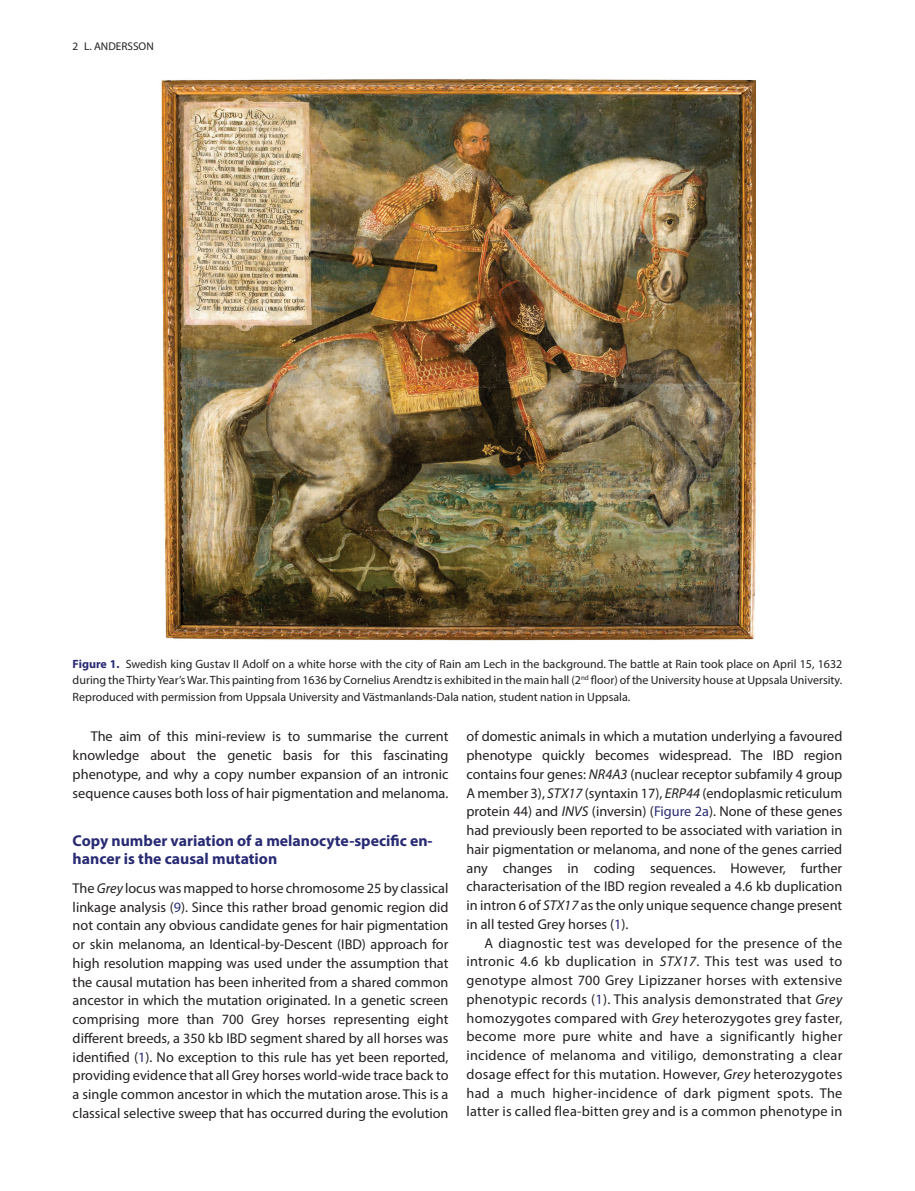
<style>
.page{position:relative;width:915px;height:1191px;background:#fff}
.page>*{position:absolute;margin:0;border:0;box-sizing:border-box;transform-origin:0 0}
.A_head{font:700 15.75px/18.8px "Myriad Pro";color:#292b74}
.Body_text_first{font:14.25px/18.8px "Myriad Pro";color:#231f20;text-align:justify}
.Body_text_next{font:14.25px/18.8px "Myriad Pro";letter-spacing:.005em;color:#231f20;text-align:justify}
.Figure_title{font:12px/16.5px "Myriad Pro";color:#231f20;text-align:justify}
.t1{font:11.25px "Myriad Pro";color:#231f20}
.s1{font-weight:700;color:#292b74}
.s2{font-style:italic}
.s3{color:#292b74}
</style>
<div class="page">
<img style="left:161px;top:79px;width:594px;height:561px">
<p class="t1" style="left:73px;top:39px;width:83px">2 L. ANDERSSON</p>
<p class="Figure_title" style="left:73px;top:655px;width:771px"><span class="s1">Figure 1.</span> Swedish king Gustav II Adolf on a white horse with the city of Rain am Lech in the background. The battle at Rain took place on April 15, 1632 during the Thirty Year’s War. This painting from 1636 by Cornelius Arendtz is exhibited in the main hall (2<sup>nd</sup> floor) of the University house at Uppsala University.<br>Reproduced with permission from Uppsala University and Västmanlands-Dala nation, student nation in Uppsala.</p>
<p class="Body_text_next" style="left:73px;top:727px;width:377px;text-indent:18px">The aim of this mini-review is to summarise the current knowledge about the genetic basis for this fascinating phenotype, and why a copy number expansion of an intronic sequence causes both loss of hair pigmentation and melanoma.</p>
<p class="A_head" style="left:73px;top:830px;width:361px">Copy number variation of a melanocyte-specific en&shy;hancer is the causal mutation</p>
<p class="Body_text_first" style="left:73px;top:878px;width:377px">The <span class="s2">Grey</span> locus was mapped to horse chromosome 25 by classical linkage analysis (<span class="s3">9</span>). Since this rather broad genomic region did not contain any obvious candidate genes for hair pigmentation or skin melanoma, an Identical-by-Descent (IBD) approach for high resolution mapping was used under the assumption that the causal mutation has been inherited from a shared common ancestor in which the mutation originated. In a genetic screen comprising more than 700 Grey horses representing eight different breeds, a 350 kb IBD segment shared by all horses was identified (<span class="s3">1</span>). No exception to this rule has yet been reported, providing evidence that all Grey horses world-wide trace back to a single common ancestor in which the mutation arose. This is a classical selective sweep that has occurred during the evolution</p>
<p class="Body_text_first" style="left:466px;top:727px;width:377px">of domestic animals in which a mutation underlying a favoured phenotype quickly becomes widespread. The IBD region contains four genes: <span class="s2">NR4A3</span> (nuclear receptor subfamily 4 group A member 3), <span class="s2">STX17</span> (syntaxin 17), <span class="s2">ERP44</span> (endoplasmic reticulum protein 44) and <span class="s2">INVS</span> (inversin) (<span class="s3">Figure 2a</span>). None of these genes had previously been reported to be associated with variation in hair pigmentation or melanoma, and none of the genes carried any changes in coding sequences. However, further characterisation of the IBD region revealed a 4.6 kb duplication in intron 6 of <span class="s2">STX17</span> as the only unique sequence change present in all tested Grey horses (<span class="s3">1</span>).</p>
<p class="Body_text_next" style="left:466px;top:933px;width:377px;text-indent:18px">A diagnostic test was developed for the presence of the intronic 4.6 kb duplication in <span class="s2">STX17</span>. This test was used to genotype almost 700 Grey Lipizzaner horses with extensive phenotypic records (<span class="s3">1</span>). This analysis demonstrated that <span class="s2">Grey </span>homozygotes compared with <span class="s2">Grey</span> heterozygotes grey faster, become more pure white and have a significantly higher incidence of melanoma and vitiligo, demonstrating a clear dosage effect for this mutation. However, <span class="s2">Grey</span> heterozygotes had a much higher-incidence of dark pigment spots. The latter is called flea-bitten grey and is a common phenotype in</p>
</div>
